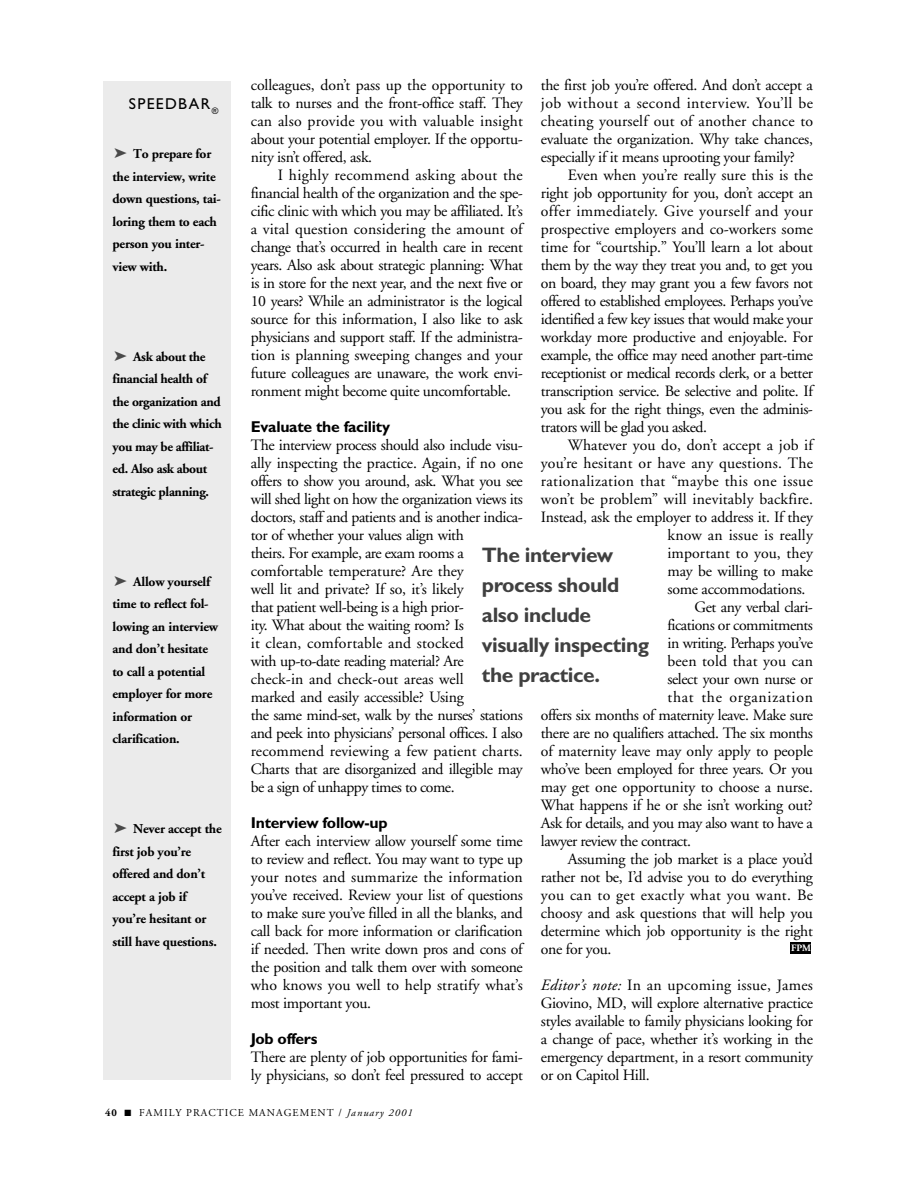
<style>
.page{position:relative;width:918px;height:1188px;background:#fff}
.page>*{position:absolute;margin:0;border:0;box-sizing:border-box;transform-origin:0 0}
.t1{font:700 21px/30px "Gill Sans";letter-spacing:-.02em;color:#404040}
.t2{font:15.75px/18px "Adobe Garamond";letter-spacing:-.02em;color:#000;text-align:justify}
.t3{font:15.75px "Adobe Garamond";letter-spacing:.01em;color:#000}
.t4{font:15.75px "Adobe Garamond";letter-spacing:.015em;color:#000}
.t5{font:15.75px "Adobe Garamond";letter-spacing:.005em;color:#000}
.t6{font:700 15.75px "Gill Sans";letter-spacing:-.015em;color:#000}
.t7{font:15.75px "Adobe Garamond";letter-spacing:.025em;color:#000}
.t8{font:15.75px "Adobe Garamond";letter-spacing:.02em;color:#000}
.t9{font:15.75px "Adobe Garamond";letter-spacing:.045em;color:#000}
.t10{font:15.75px "Gill Sans";letter-spacing:.085em;color:#000}
.t11{font:700 13.5px/22.5px "Adobe Garamond";letter-spacing:-.015em;color:#000}
.t12{font:10.5px "Adobe Garamond";letter-spacing:.1em;color:#000}
.t13{font:700 9.75px "Adobe Garamond";color:#fff}
.s1{color:#494949}
.s2{font-style:italic}
.s3{font-weight:700}
</style>
<div class="page">
<div style="left:790px;top:942px;width:22px;height:12px;background:#000"></div>
<div style="left:104px;top:81px;width:127px;height:999px;background:#ebebeb"></div>
<p class="t10" style="left:129px;top:99px;width:91px">SPEEDBAR<sub>®</sub></p>
<p class="t11" style="left:114px;top:144px;width:99px"><span class="s1">➤</span> To prepare for</p>
<p class="t11" style="left:112px;top:166px;width:110px">the interview, write down questions, tai&shy;loring them to each person you inter&shy;view with.</p>
<p class="t11" style="left:114px;top:346px;width:93px"><span class="s1">➤</span> Ask about the</p>
<p class="t11" style="left:112px;top:369px;width:111px">financial health of the organization and the clinic with which you may be affiliat&shy;ed. Also ask about strategic planning.</p>
<p class="t11" style="left:114px;top:571px;width:98px"><span class="s1">➤</span> Allow yourself</p>
<p class="t11" style="left:112px;top:594px;width:107px">time to reflect fol&shy;lowing an interview and don’t hesitate to call a potential employer for more information or clarification.</p>
<p class="t11" style="left:114px;top:819px;width:109px"><span class="s1">➤</span> Never accept the</p>
<p class="t11" style="left:112px;top:841px;width:106px">first job you’re offered and don’t accept a job if you’re hesitant or still have questions.</p>
<p class="t2" style="left:251px;top:77px;width:274px">colleagues, don’t pass up the opportunity to talk to nurses and the front-office staff. They can also provide you with valuable insight about your potential employer. If the opportu&shy;nity isn’t offered, ask.</p>
<p class="t2" style="left:251px;top:167px;width:274px;text-indent:27px">I highly recommend asking about the financial health of the organization and the spe&shy;cific clinic with which you may be affiliated. It’s a vital question considering the amount of change that’s occurred in health care in recent years. Also ask about strategic planning: What is in store for the next year, and the next five or 10 years? While an administrator is the logical source for this information, I also like to ask physicians and support staff. If the administra&shy;tion is planning sweeping changes and your future colleagues are unaware, the work envi&shy;ronment might become quite uncomfortable.</p>
<p class="t6" style="left:251px;top:421px;width:141px">Evaluate the facility</p>
<p class="t2" style="left:251px;top:437px;width:274px;text-align:left">The interview process should also include visu&shy;ally inspecting the practice. Again, if no one offers to show you around, ask. What you see will shed light on how the organization views its doctors, staff and patients and is another indica&shy;tor of whether your values align with<br>theirs. For example, are exam rooms a comfortable temperature? Are they<br>well lit and private? If so, it’s likely<br>that patient well-being is a high prior-<br>ity. What about the waiting room? Is<br>it clean, comfortable and stocked<br>with up-to-date reading material? Are<br>check-in and check-out areas well<br>marked and easily accessible? Using<br>the same mind-set, walk by the nurses’ stations and peek into physicians’ personal offices. I also recommend reviewing a few patient charts.<br>Charts that are disorganized and illegible may be a sign of unhappy times to come.</p>
<p class="t6" style="left:251px;top:817px;width:138px">Interview follow-up</p>
<p class="t2" style="left:251px;top:833px;width:274px">After each interview allow yourself some time to review and reflect. You may want to type up your notes and summarize the information you’ve received. Review your list of questions to make sure you’ve filled in all the blanks, and call back for more information or clarification if needed. Then write down pros and cons of the position and talk them over with someone who knows you well to help stratify what’s most important you.</p>
<p class="t6" style="left:251px;top:1033px;width:68px">Job offers</p>
<p class="t2" style="left:251px;top:1049px;width:274px">There are plenty of job opportunities for fami&shy;ly physicians, so don’t feel pressured to accept</p>
<p class="t2" style="left:541px;top:77px;width:274px">the first job you’re offered. And don’t accept a job without a second interview. You’ll be cheating yourself out of another chance to evaluate the organization. Why take chances, especially if it means uprooting your family?</p>
<p class="t2" style="left:541px;top:167px;width:274px;text-indent:27px">Even when you’re really sure this is the right job opportunity for you, don’t accept an offer immediately. Give yourself and your prospective employers and co-workers some time for “courtship.” You’ll learn a lot about them by the way they treat you and, to get you on board, they may grant you a few favors not offered to established employees. Perhaps you’ve identified a few key issues that would make your workday more productive and enjoyable. For example, the office may need another part-time receptionist or medical records clerk, or a better transcription service. Be selective and polite. If you ask for the right things, even the adminis&shy;trators will be glad you asked.</p>
<p class="t5" style="left:568px;top:439px;width:247px">Whatever you do, don’t accept a job if</p>
<p class="t4" style="left:541px;top:457px;width:274px">you’re hesitant or have any questions. The</p>
<p class="t7" style="left:541px;top:475px;width:274px">rationalization that “maybe this one issue</p>
<p class="t3" style="left:541px;top:493px;width:274px">won’t be problem” will inevitably backfire.</p>
<p class="t2" style="left:541px;top:510px;width:274px">Instead, ask the employer to address it. If they</p>
<p class="t4" style="left:668px;top:529px;width:147px">know an issue is really</p>
<p class="t5" style="left:668px;top:547px;width:147px">important to you, they</p>
<p class="t2" style="left:668px;top:564px;width:147px">may be willing to make</p>
<p class="t2" style="left:668px;top:582px;width:140px">some accommodations.</p>
<p class="t2" style="left:695px;top:600px;width:120px">Get any verbal clari-</p>
<p class="t2" style="left:668px;top:618px;width:147px">fications or commitments</p>
<p class="t2" style="left:668px;top:636px;width:147px">in writing. Perhaps you’ve</p>
<p class="t3" style="left:668px;top:655px;width:147px">been told that you can</p>
<p class="t2" style="left:668px;top:672px;width:147px">select your own nurse or</p>
<p class="t9" style="left:668px;top:691px;width:147px">that the organization</p>
<p class="t2" style="left:541px;top:708px;width:274px">offers six months of maternity leave. Make sure</p>
<p class="t2" style="left:541px;top:726px;width:274px">there are no qualifiers attached. The six months</p>
<p class="t2" style="left:541px;top:744px;width:274px">of maternity leave may only apply to people</p>
<p class="t2" style="left:541px;top:762px;width:274px">who’ve been employed for three years. Or you</p>
<p class="t2" style="left:541px;top:780px;width:274px">may get one opportunity to choose a nurse.</p>
<p class="t2" style="left:541px;top:798px;width:274px">What happens if he or she isn’t working out?</p>
<p class="t2" style="left:541px;top:816px;width:274px">Ask for details, and you may also want to have a</p>
<p class="t2" style="left:541px;top:834px;width:152px">lawyer review the contract.</p>
<p class="t2" style="left:568px;top:852px;width:247px">Assuming the job market is a place you’d</p>
<p class="t2" style="left:541px;top:870px;width:274px">rather not be, I’d advise you to do everything</p>
<p class="t8" style="left:541px;top:889px;width:274px">you can to get exactly what you want. Be</p>
<p class="t2" style="left:541px;top:906px;width:274px">choosy and ask questions that will help you</p>
<p class="t2" style="left:541px;top:924px;width:274px">determine which job opportunity is the right</p>
<p class="t2" style="left:541px;top:942px;width:72px">one for you.</p>
<p class="t2" style="left:541px;top:978px;width:274px"><span class="s2">Editor’s note:</span> In an upcoming issue, James Giovino, MD, will explore alternative practice styles available to family physicians looking for a change of pace, whether it’s working in the emergency department, in a resort community or on Capitol Hill.</p>
<h1 class="t1" style="left:482px;top:542px;width:169px">The interview process should also include visually inspecting the practice.</h1>
<p class="t13" style="left:791px;top:944px;width:21px">FPM</p>
<p class="t12" style="left:105px;top:1108px;width:309px"><span class="s3">40</span> ■ FAMILY PRACTICE MANAGEMENT / <span class="s2">January 2001</span></p>
</div>
